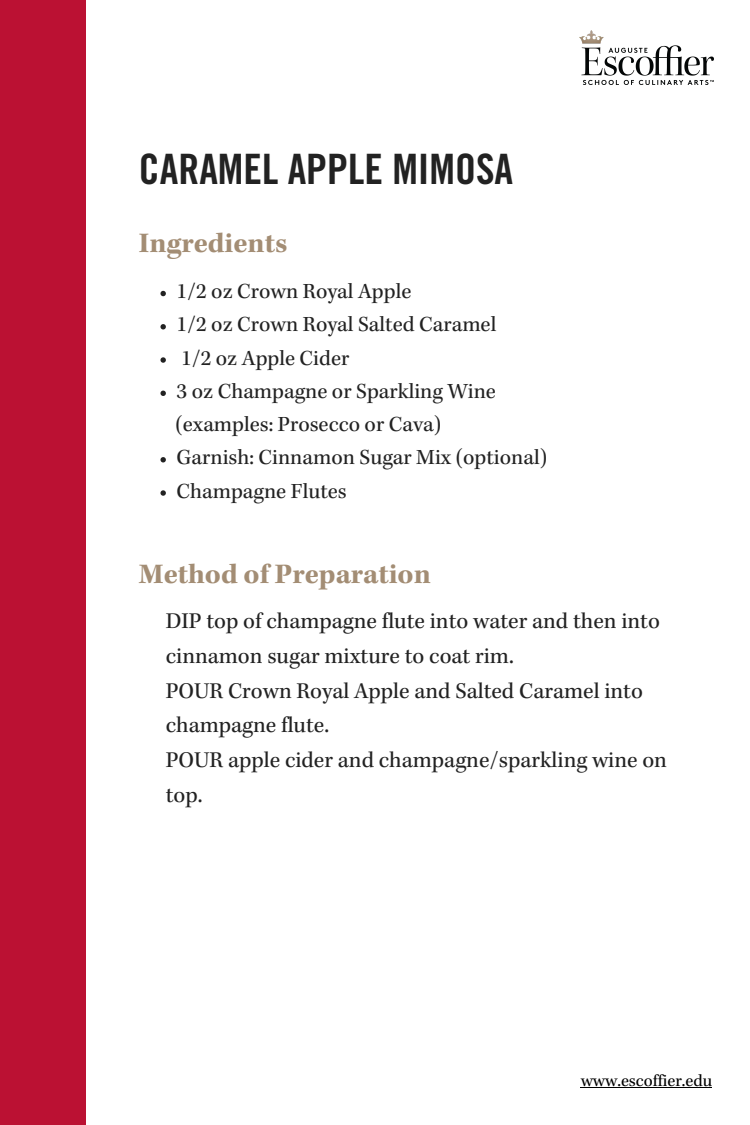
<style>
.page{position:relative;width:750px;height:1125px;background:#fff}
.page>*{position:absolute;margin:0;border:0;box-sizing:border-box;transform-origin:0 0}
.t1{font:41.88px "Trade Gothic LT Pro Bd Cn 20";color:#222}
.t2{font:700 29px "Kepler Std";color:#a38d74}
.t3{font:23.12px/34.8px "Kepler Std";color:#222}
.t4{font:22.12px "Kepler Std";color:#222}
.t5{font:17.5px "Kepler Std";color:#000}
</style>
<div class="page">
<svg style="left:160px;top:291px;width:6px;height:5px"></svg>
<svg style="left:160px;top:324px;width:6px;height:5px"></svg>
<svg style="left:160px;top:357px;width:6px;height:6px"></svg>
<svg style="left:160px;top:391px;width:6px;height:5px"></svg>
<svg style="left:160px;top:457px;width:6px;height:5px"></svg>
<svg style="left:160px;top:490px;width:6px;height:6px"></svg>
<img style="left:579px;top:30px;width:134px;height:55px">
<div style="left:0;top:0;width:86px;height:1125px;background:#b13"></div>
<hr style="left:581px;top:1087px;width:131px;height:1px;background:#000">
<p class="t1" style="left:139px;top:154px;width:376px">CARAMEL APPLE MIMOSA</p>
<p class="t2" style="left:139px;top:231px;width:150px">Ingredients</p>
<p class="t4" style="left:177px;top:283px;width:236px">1/2 oz Crown Royal Apple</p>
<p class="t4" style="left:177px;top:316px;width:321px">1/2 oz Crown Royal Salted Caramel</p>
<p class="t4" style="left:181px;top:349px;width:170px">1/2 oz Apple Cider</p>
<p class="t4" style="left:177px;top:382px;width:321px">3 oz Champagne or Sparkling Wine</p>
<p class="t4" style="left:176px;top:416px;width:267px">(examples: Prosecco or Cava)</p>
<p class="t4" style="left:177px;top:449px;width:372px">Garnish: Cinnamon Sugar Mix (optional)</p>
<p class="t4" style="left:177px;top:482px;width:172px">Champagne Flutes</p>
<p class="t2" style="left:139px;top:563px;width:293px">Method of Preparation</p>
<p class="t3" style="left:166px;top:606px;width:496px">DIP top of champagne flute into water and then into cinnamon sugar mixture to coat rim.</p>
<p class="t3" style="left:166px;top:676px;width:479px">POUR Crown Royal Apple and Salted Caramel into champagne flute.</p>
<p class="t3" style="left:166px;top:745px;width:503px">POUR apple cider and champagne/sparkling wine on top.</p>
<p class="t5" style="left:581px;top:1074px;width:133px">www.escoffier.edu</p>
</div>
